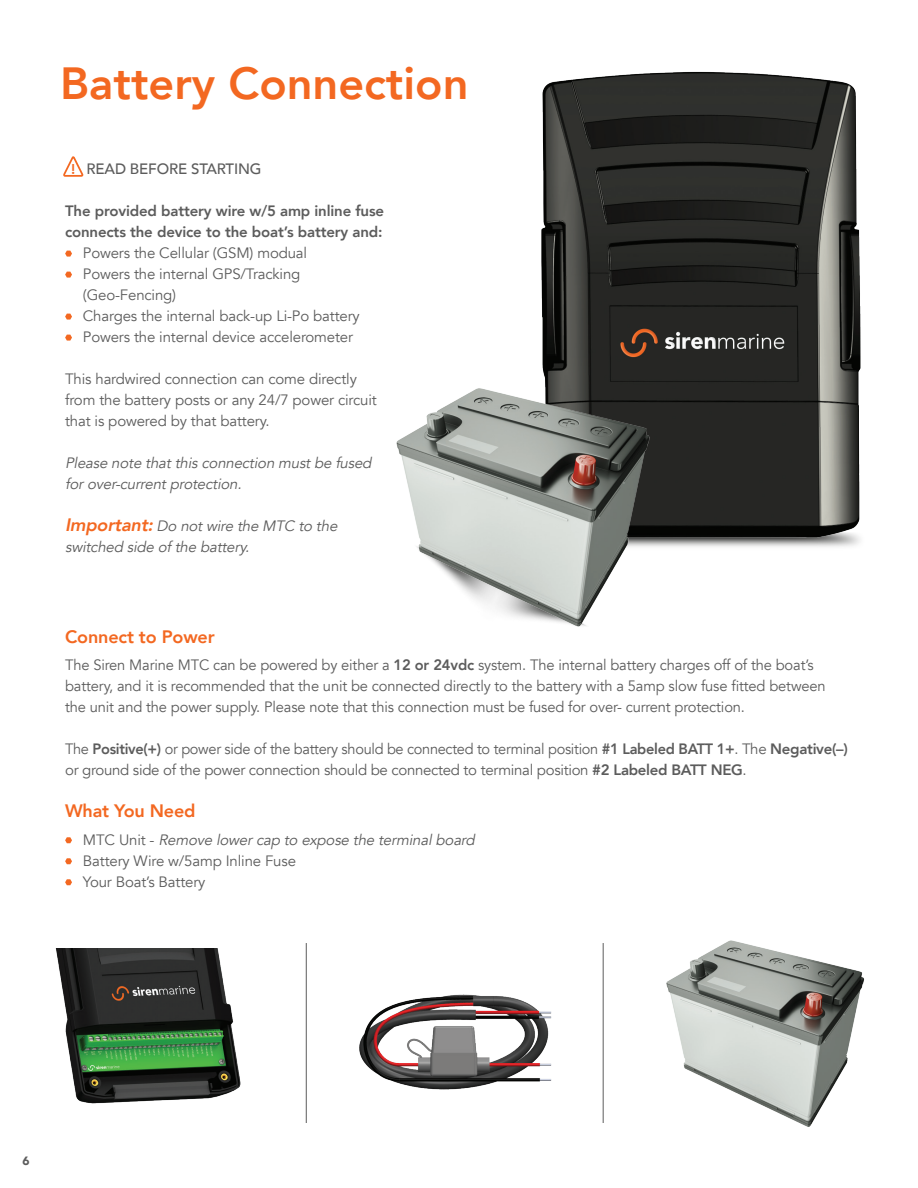
<style>
.page{position:relative;width:918px;height:1188px;background:#fff}
.page>*{position:absolute;margin:0;border:0;box-sizing:border-box;transform-origin:0 0}
.t1{font:800 45px "Avenir";color:#f36821}
.t2{font:800 18px "Avenir";letter-spacing:-.01em;color:#f36821}
.t3{font:15px/21px "Avenir";letter-spacing:-.01em;color:#5c5c5c}
.t4{font:italic 15px/21px "Avenir";color:#5c5c5c}
.t5{font:800 15px/21px "Avenir";letter-spacing:-.01em;color:#5c5c5c}
.t6{font:500 15px "Avenir";letter-spacing:-.01em;color:#5c5c5c}
.t7{font:800 14.25px "Avenir";color:#f36821}
.t8{font:900 12px "Avenir";color:#5c5c5c}
.s1{font-weight:800;font-size:18px;color:#f36821}
.s2{font-weight:800}
.s3{font-style:italic}
</style>
<div class="page">
<img style="left:541px;top:71px;width:320px;height:476px">
<img style="left:666px;top:940px;width:198px;height:187px">
<svg style="left:65px;top:837px;width:7px;height:6px"></svg>
<svg style="left:65px;top:858px;width:7px;height:6px"></svg>
<svg style="left:65px;top:879px;width:7px;height:6px"></svg>
<hr style="left:306px;top:943px;width:1px;height:180px;background:#5c5c5c">
<hr style="left:603px;top:943px;width:1px;height:180px;background:#5c5c5c">
<img style="left:359px;top:994px;width:193px;height:96px">
<svg style="left:65px;top:251px;width:7px;height:6px"></svg>
<svg style="left:65px;top:272px;width:7px;height:6px"></svg>
<svg style="left:65px;top:314px;width:7px;height:6px"></svg>
<svg style="left:65px;top:335px;width:7px;height:6px"></svg>
<svg style="left:63px;top:156px;width:20px;height:21px"></svg>
<img style="left:396px;top:380px;width:297px;height:247px">
<img style="left:55px;top:948px;width:186px;height:156px">
<h1 class="t1" style="left:60px;top:48px;width:410px">Battery Connection</h1>
<p class="t6" style="left:87px;top:156px;width:176px">READ BEFORE STARTING</p>
<p class="t5" style="left:65px;top:201px;width:321px">The provided battery wire w/5 amp inline fuse connects the device to the boat’s battery and:</p>
<p class="t3" style="left:83px;top:243px;width:278px">Powers the Cellular (GSM) modual<br>Powers the internal GPS/Tracking (Geo-Fencing)<br>Charges the internal back-up Li-Po battery Powers the internal device accelerometer</p>
<p class="t3" style="left:65px;top:369px;width:313px">This hardwired connection can come directly from the battery posts or any 24/7 power circuit that is powered by that battery.</p>
<p class="t4" style="left:65px;top:453px;width:311px">Please note thatthisconnection mustbe fused forover-currentprotection.</p>
<p class="t4" style="left:65px;top:516px;width:277px"><span class="s1">Important:</span>Do notwire the MTC to the switched side of the battery.</p>
<p class="t7" style="left:71px;top:158px;width:6px">!</p>
<p class="t2" style="left:65px;top:622px;width:151px">Connect to Power</p>
<p class="t3" style="left:65px;top:655px;width:762px">The Siren Marine MTC can be powered by either a <span class="s2">12 or 24vdc</span> system. The internal battery charges off of the boat’s battery, and it is recommended that the unit be connected directly to the battery with a 5amp slow fuse fitted between the unit and the power supply. Please note that this connection must be fused for over- current protection.</p>
<p class="t3" style="left:65px;top:739px;width:784px">The <span class="s2">Positive(+)</span> or power side of the battery should be connected to terminal position <span class="s2">#1 Labeled BATT 1+</span>. The <span class="s2">Negative(–) </span>or ground side of the power connection should be connected to terminal position <span class="s2">#2 Labeled BATT NEG</span>.</p>
<p class="t2" style="left:65px;top:797px;width:132px">What You Need</p>
<p class="t3" style="left:83px;top:830px;width:397px">M T C U n i t - <span class="s3">Remove lowercap to expose the terminalboard<br></span>Battery Wire w/5amp Inline Fuse<br>Your Boat’s Battery</p>
<p class="t8" style="left:22px;top:1150px;width:9px">6</p>
</div>
